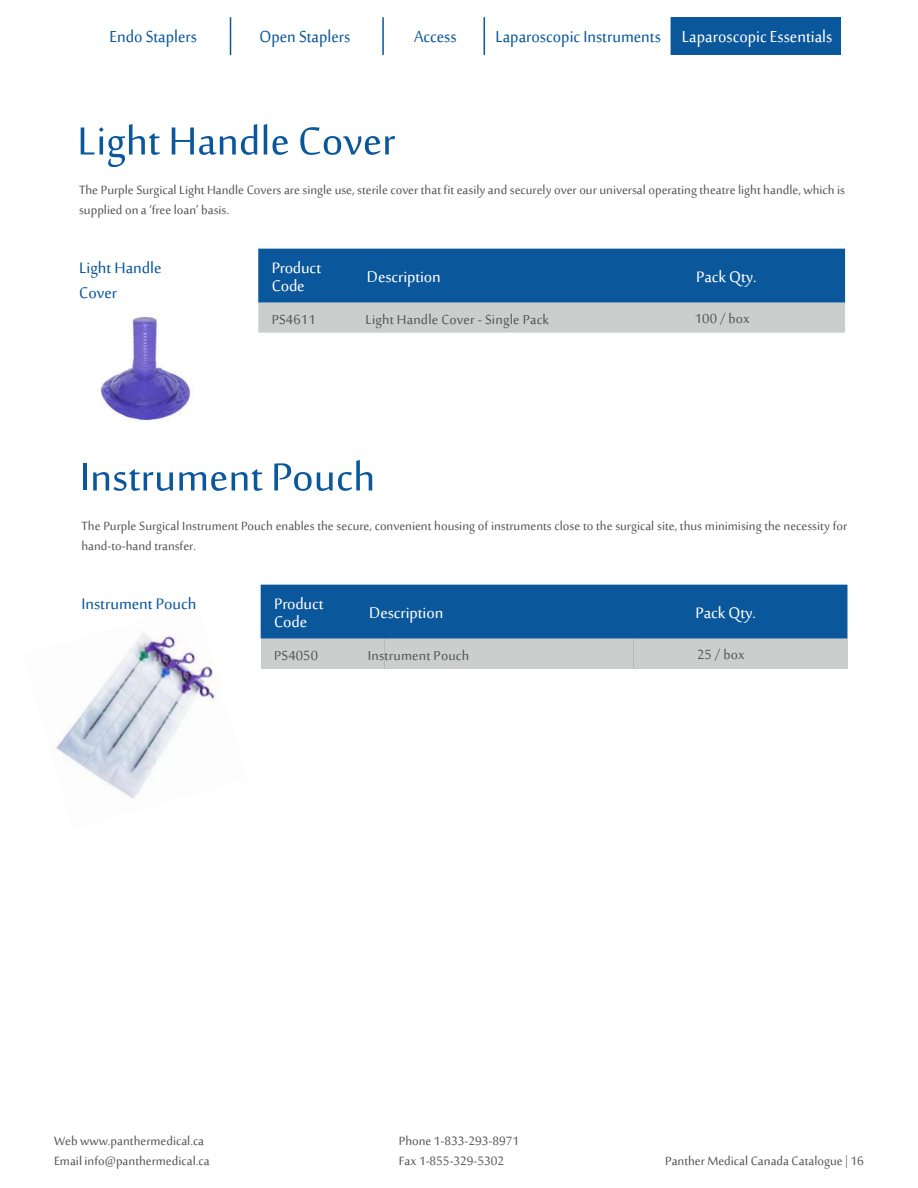
<style>
.page{position:relative;width:918px;height:1188px;background:#fff}
.page>*{position:absolute;margin:0;border:0;box-sizing:border-box;transform-origin:0 0}
.t1{font:54px "Sakkal Majalla";color:#0b579b}
.t2{font:21.9px "Sakkal Majalla";color:#0b579b;scale:.96 1}
.t3{font:21px/18px "Sakkal Majalla";letter-spacing:-.005em;color:#fff}
.t4{font:21px/25.2px "Sakkal Majalla";color:#0b579b}
.t5{font:18px "Sakkal Majalla";letter-spacing:.01em;color:#54585a}
.t6{font:16.5px/19.8px "Sakkal Majalla";color:#575756}
.t7{font:16.5px/19.8px "Sakkal Majalla";color:#575757}
.s1{color:#fff}
</style>
<div class="page">
<img style="left:56px;top:633px;width:162px;height:166px">
<div style="left:671px;top:17px;width:169px;height:38px;background:#0b579b"></div>
<hr style="left:382px;top:17px;width:2px;height:38px;background:#0b579b">
<hr style="left:484px;top:17px;width:1px;height:38px;background:#0b579b">
<hr style="left:230px;top:17px;width:1px;height:38px;background:#0b579b">
<svg style="left:258px;top:249px;width:587px;height:84px;background:#5182ad"></svg>
<div style="left:261px;top:585px;width:586px;height:54px;background:#0b579b"></div>
<div style="left:765px;top:639px;width:82px;height:30px;background:#cccdcd"></div>
<div style="left:633px;top:639px;width:132px;height:30px;background:#cccdcd"></div>
<div style="left:509px;top:639px;width:124px;height:30px;background:#cccdcd"></div>
<div style="left:384px;top:639px;width:125px;height:30px;background:#cccdcd"></div>
<div style="left:261px;top:639px;width:123px;height:30px;background:#cccdcd"></div>
<img style="left:100px;top:317px;width:93px;height:106px">
<h2 class="t2" style="left:109px;top:25px;width:93px">Endo Staplers</h2>
<h2 class="t2" style="left:259px;top:25px;width:96px">Open Staplers</h2>
<h2 class="t2" style="left:414px;top:25px;width:46px">Access</h2>
<h2 class="t2" style="left:495px;top:25px;width:352px">Laparoscopic Instruments <span class="s1">Laparoscopic Essentials</span></h2>
<h1 class="t1" style="left:77px;top:111px;width:320px">Light Handle Cover</h1>
<p class="t6" style="left:79px;top:181px;width:767px">The Purple Surgical Light Handle Covers are single use, sterile cover that fit easily and securely over our universal operating theatre light handle, which is supplied on a ‘free loan’ basis.</p>
<p class="t4" style="left:79px;top:256px;width:84px">Light Handle<br>Cover</p>
<p class="t3" style="left:272px;top:260px;width:51px">Product<br>Code</p>
<p class="t3" style="left:367px;top:269px;width:76px">Description</p>
<p class="t5" style="left:272px;top:309px;width:45px">PS4611</p>
<p class="t5" style="left:366px;top:309px;width:185px">Light Handle Cover - Single Pack</p>
<p class="t3" style="left:696px;top:269px;width:62px">Pack Qty.</p>
<p class="t5" style="left:695px;top:309px;width:57px">100 / box</p>
<h1 class="t1" style="left:80px;top:447px;width:297px">Instrument Pouch</h1>
<p class="t6" style="left:81px;top:517px;width:767px">The Purple Surgical Instrument Pouch enables the secure, convenient housing of instruments close to the surgical site, thus minimising the necessity for hand-to-hand transfer.</p>
<p class="t4" style="left:81px;top:592px;width:116px">Instrument Pouch</p>
<p class="t3" style="left:274px;top:596px;width:51px">Product<br>Code</p>
<p class="t3" style="left:369px;top:605px;width:76px">Description</p>
<p class="t3" style="left:696px;top:605px;width:62px">Pack Qty.</p>
<p class="t5" style="left:274px;top:645px;width:45px">PS4050</p>
<p class="t5" style="left:368px;top:645px;width:103px">Instrument Pouch</p>
<p class="t5" style="left:697px;top:645px;width:49px">25 / box</p>
<p class="t7" style="left:54px;top:1132px;width:157px">Web www.panthermedical.ca<br>Email info@panthermedical.ca</p>
<p class="t7" style="left:399px;top:1132px;width:122px">Phone 1-833-293-8971<br>Fax 1-855-329-5302</p>
<p class="t7" style="left:665px;top:1152px;width:200px">Panther Medical Canada Catalogue | 16</p>
</div>
